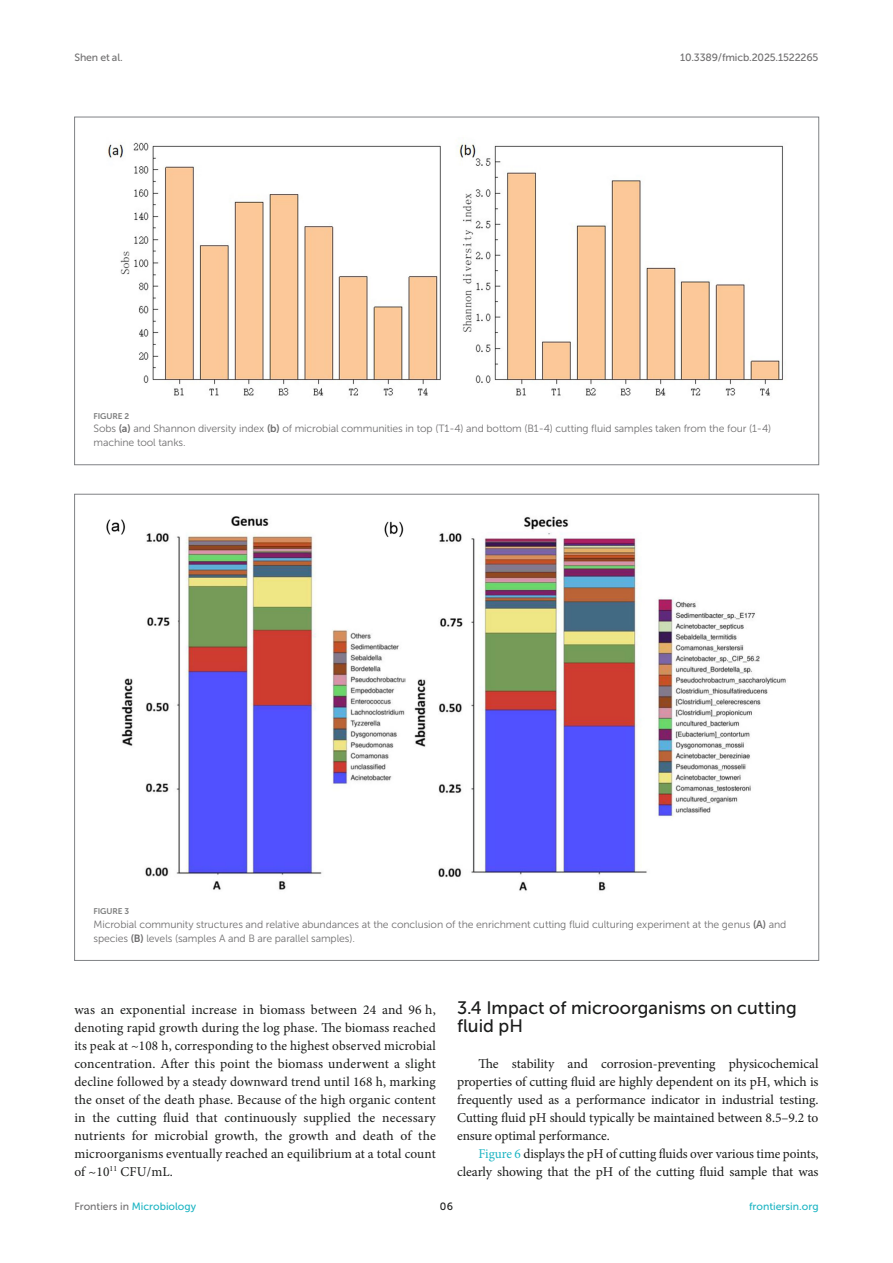
<style>
.page{position:relative;width:893px;height:1263px;background:#fff}
.page>*{position:absolute;margin:0;border:0;box-sizing:border-box;transform-origin:0 0}
.HEAD_2{font:18px/18px "Museo Sans 500";color:#1b1c1b}
.TEXT{font:13.5px/18px "Minion Pro";letter-spacing:-.005em;color:#1b1c1b;text-align:justify}
.FIG_LEG{font:10.5px/13.5px "Museo Sans 300";letter-spacing:-.01em;color:#706f70}
.t1{font:10.5px "Museo Sans 500";color:#1db5c3}
.t2{font:10.5px "Museo Sans 500";letter-spacing:-.015em;color:#706f70}
.t3{font:10.5px "Museo Sans 500";color:#1b1c1b}
.FIG_HD{font:8.25px "Museo Sans 700";letter-spacing:-.01em;color:#7e7f7f}
.s1{font-family:"Museo Sans 700"}
.s2{color:#1db5c3}
.s3{color:#706f70}
</style>
<div class="page">
<img style="left:107px;top:142px;width:676px;height:254px">
<img style="left:106px;top:516px;width:680px;height:375px">
<p class="t2" style="left:74px;top:51px;width:50px">Shen et al.</p>
<p class="t2" style="left:680px;top:51px;width:140px">10.3389/fmicb.2025.1522265</p>
<p class="FIG_HD" style="left:94px;top:411px;width:37px">FIGURE 2</p>
<p class="FIG_LEG" style="left:94px;top:422px;width:679px">Sobs <span class="s1">(a)</span> and Shannon diversity index <span class="s1">(b)</span> of microbial communities in top (T1-4) and bottom (B1-4) cutting fluid samples taken from the four (1-4) machine tool tanks.</p>
<p class="FIG_HD" style="left:94px;top:907px;width:37px">FIGURE 3</p>
<p class="FIG_LEG" style="left:94px;top:918px;width:694px">Microbial community structures and relative abundances at the conclusion of the enrichment cutting fluid culturing experiment at the genus <span class="s1">(A)</span> and species <span class="s1">(B)</span> levels (samples A and B are parallel samples).</p>
<p class="TEXT" style="left:74px;top:1001px;width:363px">was an exponential increase in biomass between 24 and 96 h, denoting rapid growth during the log phase. The biomass reached its peak at ~108 h, corresponding to the highest observed microbial concentration. After this point the biomass underwent a slight decline followed by a steady downward trend until 168 h, marking the onset of the death phase. Because of the high organic content in the cutting fluid that continuously supplied the necessary nutrients for microbial growth, the growth and death of the microorganisms eventually reached an equilibrium at a total count of ~10<sup>11</sup> CFU/mL.</p>
<p class="HEAD_2" style="left:457px;top:999px;width:341px">3.4 Impact of microorganisms on cutting fluid pH</p>
<p class="TEXT" style="left:457px;top:1055px;width:363px;text-indent:21px">The stability and corrosion-preventing physicochemical properties of cutting fluid are highly dependent on its pH, which is frequently used as a performance indicator in industrial testing.<br>Cutting fluid pH should typically be maintained between 8.5–9.2 to ensure optimal performance.</p>
<p class="TEXT" style="left:457px;top:1145px;width:363px;text-align:right"><span class="s2">Figure 6</span> displays the pH of cutting fluids over various time points, clearly showing that the pH of the cutting fluid sample that was</p>
<p class="t1" style="left:74px;top:1200px;width:123px"><span class="s3">Frontiers in</span> Microbiology</p>
<p class="t3" style="left:440px;top:1200px;width:15px">06</p>
<p class="t1" style="left:749px;top:1200px;width:71px">frontiersin.org</p>
</div>
